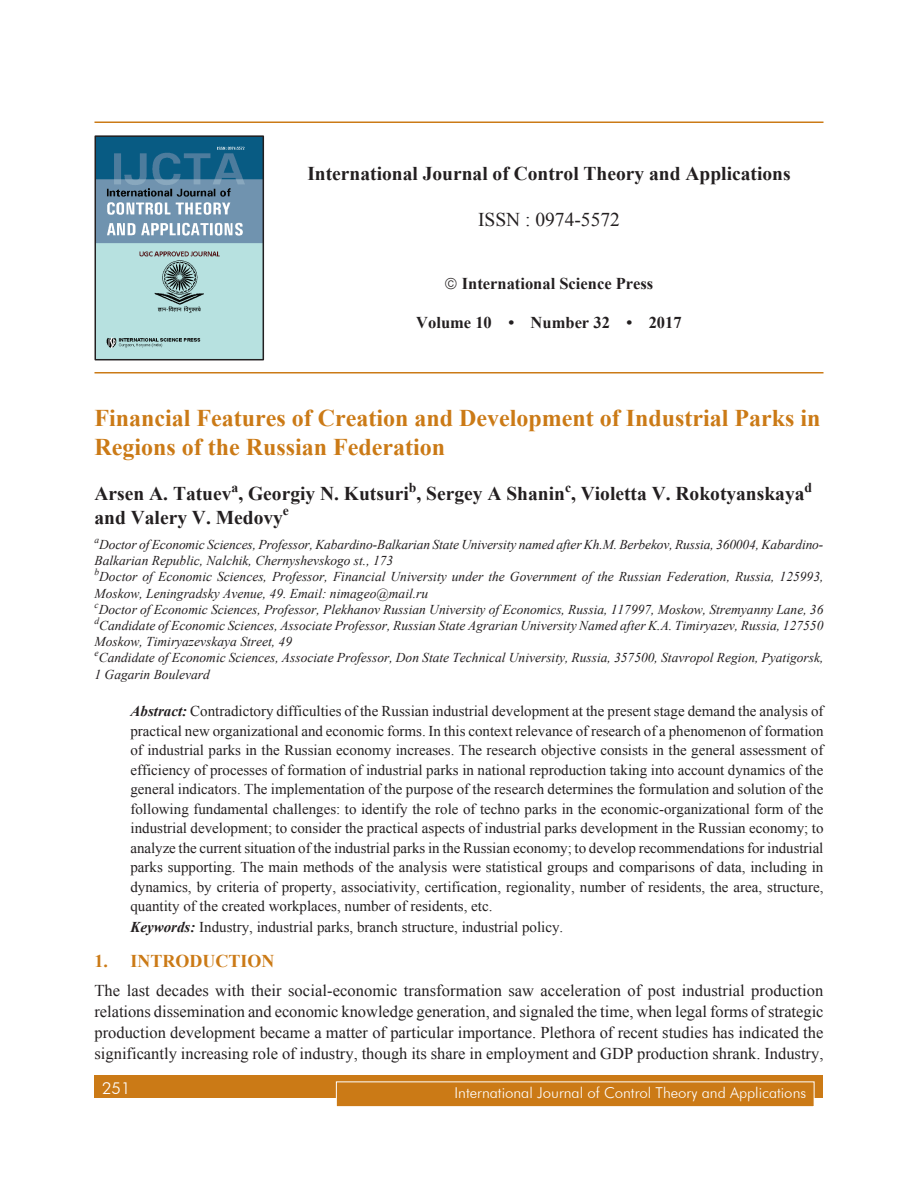
<style>
.page{position:relative;width:918px;height:1188px;background:#fff}
.page>*{position:absolute;margin:0;border:0;box-sizing:border-box;transform-origin:0 0}
.Chapter_Name{font:700 24px/28.8px "Times New Roman";color:#cb7a16}
.Author_Name{font:700 19.5px "Times New Roman";color:#231f20}
.t1{font:19.5px "Times New Roman";color:#231f20}
.Subhead_1{font:700 18px "Times New Roman";color:#cb7a16}
.Body_text{font:16.5px/21px "Times New Roman";color:#231f20;text-align:justify}
.t2{font:700 16.5px "Times New Roman";color:#231f20}
.t3{font:300 16.5px "Futura BT";color:#fff}
.Abstract_Body_text{font:15px/19.5px "Times New Roman";color:#231f20;text-align:justify}
.t4{font:300 15px "Futura BT";color:#fff}
.Author_Name-2{font:700 13.65px "Times New Roman";color:#231f20}
.Author_Footnote{font:italic 13.5px/16.2px "Times New Roman";color:#231f20}
.s1{font-weight:700;font-style:italic}
</style>
<div class="page">
<div style="left:94px;top:1076px;width:730px;height:22px;background:#cb7a16"></div>
<div style="left:336px;top:1082px;width:478px;height:25px;background:#cb7a16"></div>
<div style="left:336px;top:1082px;width:478px;height:25px;border:1px solid #fff"></div>
<hr style="left:94px;top:122px;width:730px;height:1px;background:#cb7a16">
<hr style="left:94px;top:372px;width:730px;height:2px;background:#cb7a16">
<img style="left:98px;top:138px;width:163px;height:219px">
<div style="left:95px;top:135px;width:169px;height:225px;border:2px solid #231f20"></div>
<p class="Author_Name" style="left:307px;top:160px;width:485px">International Journal of Control Theory and Applications</p>
<p class="t1" style="left:478px;top:206px;width:143px">ISSN : 0974-5572</p>
<p class="t2" style="left:462px;top:272px;width:193px">International Science Press</p>
<p class="t2" style="left:416px;top:311px;width:267px">Volume 10 • Number 32 • 2017</p>
<p class="Chapter_Name" style="left:94px;top:403px;width:727px">Financial Features of Creation and Development of Industrial Parks in<br>Regions of the Russian Federation</p>
<p class="Author_Name" style="left:94px;top:480px;width:712px">Arsen A. Tatuev , Georgiy N. Kutsuri , Sergey A Shanin , Violetta V. Rokotyanskaya</p>
<p class="Author_Name-2" style="left:232px;top:478px;width:8px">a</p>
<p class="Author_Name-2" style="left:409px;top:478px;width:9px">b</p>
<p class="Author_Name-2" style="left:565px;top:478px;width:8px">c</p>
<p class="Author_Name-2" style="left:805px;top:478px;width:9px">d</p>
<p class="Author_Name" style="left:94px;top:504px;width:190px">and Valery V. Medovy</p>
<p class="Author_Name-2" style="left:283px;top:501px;width:8px">e</p>
<p class="Author_Footnote" style="left:94px;top:536px;width:731px"><sup>a</sup>Doctor of Economic Sciences, Professor, Kabardino-Balkarian State University named after Kh.M. Berbekov, Russia, 360004, Kabardino-Balkarian Republic, Nalchik, Chernyshevskogo st., 173<br><sup>b</sup>Doctor of Economic Sciences, Professor, Financial University under the Government of the Russian Federation, Russia, 125993, Moskow, Leningradsky Avenue, 49. Email: nimageo@mail.ru<br><sup>c</sup>Doctor of Economic Sciences, Professor, Plekhanov Russian University of Economics, Russia, 117997, Moskow, Stremyanny Lane, 36 <sup>d</sup>Candidate of Economic Sciences, Associate Professor, Russian State Agrarian University Named after K.A. Timiryazev, Russia, 127550<br>Moskow, Timiryazevskaya Street, 49<br><sup>e</sup>Candidate of Economic Sciences, Associate Professor, Don State Technical University, Russia, 357500, Stavropol Region, Pyatigorsk, 1 Gagarin Boulevard</p>
<p class="Abstract_Body_text" style="left:130px;top:701px;width:695px"><span class="s1">Abstract:</span> Contradictory difficulties of the Russian industrial development at the present stage demand the analysis of practical new organizational and economic forms. In this context relevance of research of a phenomenon of formation of industrial parks in the Russian economy increases. The research objective consists in the general assessment of efficiency of processes of formation of industrial parks in national reproduction taking into account dynamics of the general indicators. The implementation of the purpose of the research determines the formulation and solution of the following fundamental challenges: to identify the role of techno parks in the economic-organizational form of the industrial development; to consider the practical aspects of industrial parks development in the Russian economy; to analyze the current situation of the industrial parks in the Russian economy; to develop recommendations for industrial parks supporting. The main methods of the analysis were statistical groups and comparisons of data, including in dynamics, by criteria of property, associativity, certification, regionality, number of residents, the area, structure, quantity of the created workplaces, number of residents, etc.</p>
<p class="Abstract_Body_text" style="left:130px;top:917px;width:434px"><span class="s1">Keywords:</span> Industry, industrial parks, branch structure, industrial policy.</p>
<p class="Subhead_1" style="left:94px;top:949px;width:57px">1. Intr</p>
<p class="Subhead_1" style="left:175px;top:949px;width:98px">oduction</p>
<p class="Body_text" style="left:94px;top:980px;width:731px">The last decades with their social-economic transformation saw acceleration of post industrial production relations dissemination and economic knowledge generation, and signaled the time, when legal forms of strategic production development became a matter of particular importance. Plethora of recent studies has indicated the significantly increasing role of industry, though its share in employment and GDP production shrank. Industry,</p>
<p class="t3" style="left:102px;top:1078px;width:30px">251</p>
<p class="t4" style="left:455px;top:1084px;width:353px">International Journal of Control Theory and Applications</p>
</div>
